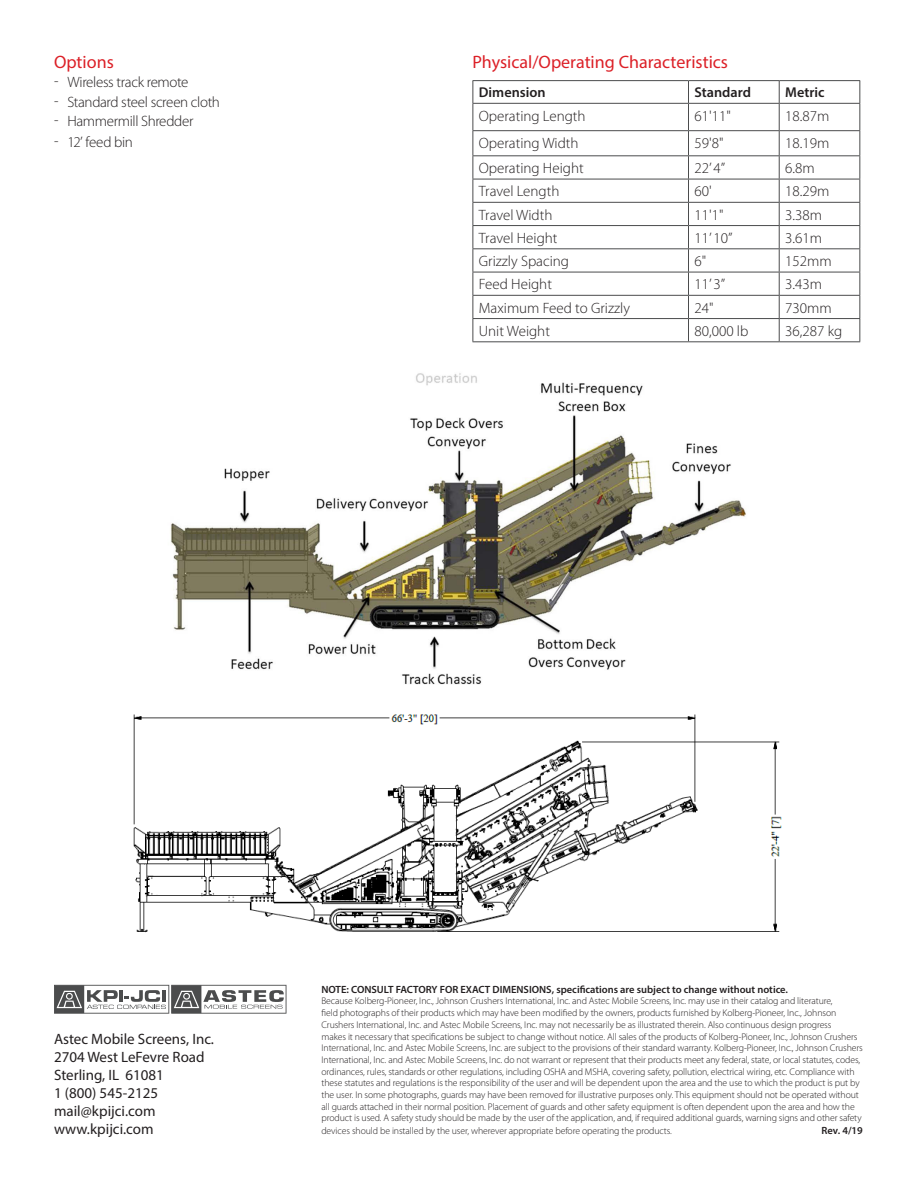
<style>
.page{position:relative;width:918px;height:1188px;background:#fff}
.page>*{position:absolute;margin:0;border:0;box-sizing:border-box;transform-origin:0 0}
.Subheading_Detail{font:18px "Myriad Pro";color:#dc2027}
.t1{font:300 15px "Myriad Pro";color:#231f20}
.t2{font:15px/18px "Myriad Pro";color:#231f20}
.t3{font:300 15px "Myriad Pro";letter-spacing:-.025em;color:#231f20}
.t4{font:600 14.25px "Myriad Pro";color:#231f20}
.Revision_Date{font:600 10.5px "Myriad Pro";color:#231f20}
.t5{font:300 9.75px/11.9px "Myriad Pro";letter-spacing:-.01em;color:#231f20}
</style>
<div class="page">
<svg style="left:54px;top:985px;width:232px;height:29px"></svg>
<hr style="left:472px;top:80px;width:216px;height:1px;background:#4b4c4d">
<hr style="left:688px;top:80px;width:91px;height:1px;background:#4b4c4d">
<hr style="left:779px;top:80px;width:81px;height:1px;background:#4b4c4d">
<hr style="left:472px;top:103px;width:216px;height:1px;background:#4b4c4d">
<hr style="left:688px;top:103px;width:91px;height:1px;background:#4b4c4d">
<hr style="left:779px;top:103px;width:81px;height:1px;background:#4b4c4d">
<hr style="left:472px;top:130px;width:216px;height:1px;background:#4b4c4d">
<hr style="left:688px;top:130px;width:91px;height:1px;background:#4b4c4d">
<hr style="left:779px;top:130px;width:81px;height:1px;background:#4b4c4d">
<hr style="left:472px;top:155px;width:216px;height:1px;background:#4b4c4d">
<hr style="left:688px;top:155px;width:91px;height:1px;background:#4b4c4d">
<hr style="left:779px;top:155px;width:81px;height:1px;background:#4b4c4d">
<hr style="left:472px;top:179px;width:216px;height:1px;background:#4b4c4d">
<hr style="left:688px;top:179px;width:91px;height:1px;background:#4b4c4d">
<hr style="left:779px;top:179px;width:81px;height:1px;background:#4b4c4d">
<hr style="left:472px;top:202px;width:216px;height:1px;background:#4b4c4d">
<hr style="left:688px;top:202px;width:91px;height:1px;background:#4b4c4d">
<hr style="left:779px;top:202px;width:81px;height:1px;background:#4b4c4d">
<hr style="left:472px;top:225px;width:216px;height:1px;background:#4b4c4d">
<hr style="left:688px;top:225px;width:91px;height:1px;background:#4b4c4d">
<hr style="left:779px;top:225px;width:81px;height:1px;background:#4b4c4d">
<hr style="left:472px;top:248px;width:216px;height:1px;background:#4b4c4d">
<hr style="left:688px;top:248px;width:91px;height:1px;background:#4b4c4d">
<hr style="left:779px;top:248px;width:81px;height:1px;background:#4b4c4d">
<hr style="left:472px;top:272px;width:216px;height:1px;background:#4b4c4d">
<hr style="left:688px;top:272px;width:91px;height:1px;background:#4b4c4d">
<hr style="left:779px;top:272px;width:81px;height:1px;background:#4b4c4d">
<hr style="left:472px;top:295px;width:216px;height:1px;background:#4b4c4d">
<hr style="left:688px;top:295px;width:91px;height:1px;background:#4b4c4d">
<hr style="left:779px;top:295px;width:81px;height:1px;background:#4b4c4d">
<hr style="left:472px;top:318px;width:216px;height:1px;background:#4b4c4d">
<svg style="left:472px;top:81px;width:1px;height:260px"></svg>
<hr style="left:688px;top:318px;width:91px;height:1px;background:#4b4c4d">
<svg style="left:688px;top:81px;width:1px;height:260px"></svg>
<hr style="left:779px;top:318px;width:81px;height:1px;background:#4b4c4d">
<svg style="left:779px;top:81px;width:1px;height:260px"></svg>
<svg style="left:859px;top:81px;width:1px;height:260px"></svg>
<hr style="left:472px;top:341px;width:216px;height:1px;background:#4b4c4d">
<hr style="left:688px;top:341px;width:91px;height:1px;background:#4b4c4d">
<hr style="left:779px;top:341px;width:81px;height:1px;background:#4b4c4d">
<img style="left:133px;top:714px;width:649px;height:219px">
<img style="left:170px;top:373px;width:576px;height:312px">
<p class="Subheading_Detail" style="left:54px;top:50px;width:61px">Options</p>
<p class="t3" style="left:54px;top:74px;width:136px">ʰ Wireless track remote</p>
<p class="t3" style="left:54px;top:93px;width:167px">ʰ Standard steel screen cloth</p>
<p class="t3" style="left:54px;top:113px;width:141px">ʰ Hammermill Shredder</p>
<p class="t3" style="left:54px;top:134px;width:80px">ʰ 12’ feed bin</p>
<p class="Subheading_Detail" style="left:472px;top:50px;width:257px">Physical/Operating Characteristics</p>
<p class="t4" style="left:479px;top:83px;width:68px">Dimension</p>
<p class="t4" style="left:694px;top:83px;width:58px">Standard</p>
<p class="t4" style="left:785px;top:83px;width:41px">Metric</p>
<p class="t1" style="left:479px;top:107px;width:108px">Operating Length</p>
<p class="t1" style="left:694px;top:107px;width:38px">61'11"</p>
<p class="t1" style="left:785px;top:107px;width:46px">18.87m</p>
<p class="t1" style="left:479px;top:135px;width:101px">Operating Width</p>
<p class="t1" style="left:694px;top:135px;width:31px">59'8"</p>
<p class="t1" style="left:785px;top:135px;width:46px">18.19m</p>
<p class="t1" style="left:479px;top:160px;width:106px">Operating Height</p>
<p class="t1" style="left:694px;top:160px;width:32px">22’ 4”</p>
<p class="t1" style="left:785px;top:160px;width:31px">6.8m</p>
<p class="t1" style="left:479px;top:183px;width:82px">Travel Length</p>
<p class="t1" style="left:694px;top:183px;width:19px">60'</p>
<p class="t1" style="left:785px;top:183px;width:46px">18.29m</p>
<p class="t1" style="left:479px;top:206px;width:75px">Travel Width</p>
<p class="t1" style="left:694px;top:206px;width:31px">11'1"</p>
<p class="t1" style="left:785px;top:206px;width:38px">3.38m</p>
<p class="t1" style="left:479px;top:230px;width:80px">Travel Height</p>
<p class="t1" style="left:694px;top:230px;width:40px">11’ 10”</p>
<p class="t1" style="left:785px;top:230px;width:38px">3.61m</p>
<p class="t1" style="left:479px;top:253px;width:92px">Grizzly Spacing</p>
<p class="t1" style="left:694px;top:253px;width:13px">6"</p>
<p class="t1" style="left:785px;top:253px;width:48px">152mm</p>
<p class="t1" style="left:479px;top:276px;width:75px">Feed Height</p>
<p class="t1" style="left:694px;top:276px;width:32px">11’ 3”</p>
<p class="t1" style="left:785px;top:276px;width:38px">3.43m</p>
<p class="t1" style="left:479px;top:299px;width:153px">Maximum Feed to Grizzly</p>
<p class="t1" style="left:694px;top:299px;width:21px">24"</p>
<p class="t1" style="left:785px;top:299px;width:48px">730mm</p>
<p class="t1" style="left:479px;top:323px;width:73px">Unit Weight</p>
<p class="t1" style="left:694px;top:323px;width:55px">80,000 lb</p>
<p class="t1" style="left:785px;top:323px;width:59px">36,287 kg</p>
<h2 class="t2" style="left:54px;top:1030px;width:162px">Astec Mobile Screens, Inc.<br>2704 West LeFevre Road<br>Sterling, IL 61081<br>1 (800) 545-2125 mail@kpijci.com www.kpijci.com</h2>
<p class="Revision_Date" style="left:321px;top:982px;width:468px">NOTE: CONSULT FACTORY FOR EXACT DIMENSIONS, specifications are subject to change without notice.</p>
<p class="t5" style="left:321px;top:995px;width:543px">Because Kolberg-Pioneer, Inc., Johnson Crushers International, Inc. and Astec Mobile Screens, Inc. may use in their catalog and literature,<br>field photographs of their products which may have been modified by the owners, products furnished by Kolberg-Pioneer, Inc., Johnson Crushers International, Inc. and Astec Mobile Screens, Inc. may not necessarily be as illustrated therein. Also continuous design progress<br>makes it necessary that specifications be subject to change without notice. All sales of the products of Kolberg-Pioneer, Inc., Johnson Crushers International, Inc. and Astec Mobile Screens, Inc. are subject to the provisions of their standard warranty. Kolberg-Pioneer, Inc., Johnson Crushers International, Inc. and Astec Mobile Screens, Inc. do not warrant or represent that their products meet any federal, state, or local statutes, codes, ordinances, rules, standards or other regulations, including OSHA and MSHA, covering safety, pollution, electrical wiring, etc. Compliance with these statutes and regulations is the responsibility of the user and will be dependent upon the area and the use to which the product is put by the user. In some photographs, guards may have been removed for illustrative purposes only. This equipment should not be operated without all guards attached in their normal position. Placement of guards and other safety equipment is often dependent upon the area and how the product is used. A safety study should be made by the user of the application, and, if required additional guards, warning signs and other safety devices should be installed by the user, wherever appropriate before operating the products.</p>
<p class="Revision_Date" style="left:822px;top:1124px;width:43px">Rev. 4/19</p>
</div>
